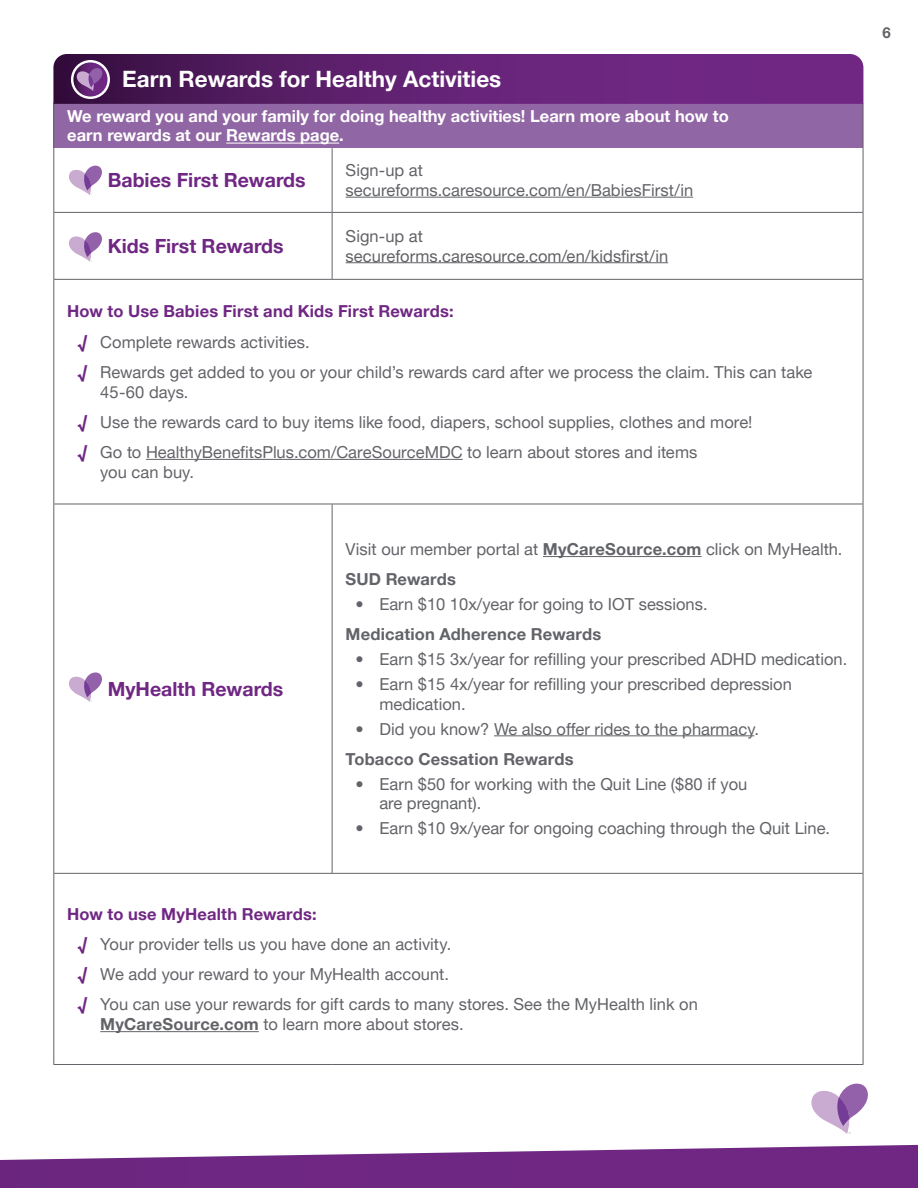
<style>
.page{position:relative;width:918px;height:1188px;background:#fff}
.page>*{position:absolute;margin:0;border:0;box-sizing:border-box;transform-origin:0 0}
.t1{font:700 22.5px "Helvetica Neue LT Pro";color:#fff}
.t2{font:700 19.5px "Helvetica Neue LT Pro";color:#702784}
.t3{font:16.5px/19.5px "Helvetica Neue LT Pro";color:#626368}
.t4{font:700 16.5px/19.5px "Helvetica Neue LT Pro";color:#fff}
.t5{font:700 16.5px "Helvetica Neue LT Pro";letter-spacing:.01em;color:#702784}
.t6{font:700 16.5px "Helvetica Neue LT Pro";letter-spacing:.01em;color:#626368}
.t7{font:16.5px/19.5px "Helvetica Neue LT Pro";letter-spacing:.005em;color:#606165}
.t8{font:700 15px "Helvetica Neue LT Pro";color:#626368}
.s1{font-weight:700;color:#702784}
.s2{font-weight:700}
</style>
<div class="page">
<svg style="left:0;top:1145px;width:918px;height:43px"></svg>
<svg style="left:811px;top:1083px;width:57px;height:51px"></svg>
<div style="left:54px;top:103px;width:809px;height:45px;background:#9166a4"></div>
<hr style="left:53px;top:103px;width:1px;height:45px;background:#626368">
<hr style="left:53px;top:148px;width:1px;height:64px;background:#626368">
<hr style="left:53px;top:212px;width:279px;height:1px;background:#626368">
<hr style="left:53px;top:213px;width:1px;height:66px;background:#626368">
<hr style="left:332px;top:212px;width:531px;height:1px;background:#626368">
<hr style="left:53px;top:504px;width:1px;height:369px;background:#626368">
<hr style="left:332px;top:148px;width:1px;height:64px;background:#626368">
<hr style="left:863px;top:148px;width:1px;height:64px;background:#626368">
<hr style="left:332px;top:213px;width:1px;height:66px;background:#626368">
<hr style="left:863px;top:213px;width:1px;height:66px;background:#626368">
<hr style="left:332px;top:504px;width:1px;height:369px;background:#626368">
<hr style="left:863px;top:504px;width:1px;height:369px;background:#626368">
<hr style="left:53px;top:873px;width:279px;height:1px;background:#626368">
<hr style="left:53px;top:874px;width:1px;height:190px;background:#626368">
<hr style="left:53px;top:1064px;width:279px;height:1px;background:#626368">
<hr style="left:332px;top:1064px;width:531px;height:1px;background:#626368">
<hr style="left:332px;top:873px;width:531px;height:1px;background:#626368">
<hr style="left:863px;top:874px;width:1px;height:190px;background:#626368">
<hr style="left:53px;top:279px;width:279px;height:1px;background:#626368">
<hr style="left:53px;top:280px;width:1px;height:224px;background:#626368">
<hr style="left:332px;top:279px;width:531px;height:1px;background:#626368">
<hr style="left:863px;top:280px;width:1px;height:224px;background:#626368">
<hr style="left:53px;top:504px;width:279px;height:1px;background:#626368">
<hr style="left:332px;top:504px;width:531px;height:1px;background:#626368">
<hr style="left:863px;top:103px;width:1px;height:45px;background:#606165">
<hr style="left:226px;top:143px;width:113px;height:1px;background:#fff">
<hr style="left:346px;top:197px;width:347px;height:1px;background:#626368">
<hr style="left:346px;top:262px;width:322px;height:1px;background:#606165">
<hr style="left:146px;top:459px;width:317px;height:1px;background:#626368">
<hr style="left:543px;top:556px;width:159px;height:1px;background:#626368">
<hr style="left:494px;top:735px;width:260px;height:1px;background:#626368">
<hr style="left:100px;top:1031px;width:159px;height:1px;background:#626368">
<svg style="left:69px;top:165px;width:33px;height:30px"></svg>
<svg style="left:69px;top:232px;width:33px;height:30px"></svg>
<svg style="left:69px;top:672px;width:33px;height:30px"></svg>
<svg style="left:53px;top:54px;width:810px;height:50px;background:#632573"></svg>
<h4 class="t1" style="left:122px;top:65px;width:381px">Earn Rewards for Healthy Activities</h4>
<p class="t4" style="left:67px;top:106px;width:663px">We reward you and your family for doing healthy activities! Learn more about how to earn rewards at our Rewards page.</p>
<p class="t2" style="left:108px;top:168px;width:199px">Babies First Rewards</p>
<p class="t3" style="left:346px;top:160px;width:349px">Sign-up at secureforms.caresource.com/en/BabiesFirst/in</p>
<p class="t2" style="left:108px;top:234px;width:177px">Kids First Rewards</p>
<p class="t7" style="left:346px;top:226px;width:324px">Sign-up at secureforms.caresource.com/en/kidsfirst/in</p>
<h5 class="t5" style="left:67px;top:301px;width:388px">How to Use Babies First and Kids First Rewards:</h5>
<p class="t3" style="left:78px;top:332px;width:233px"><span class="s1">√</span> Complete rewards activities.</p>
<p class="t3" style="left:100px;top:362px;width:714px;text-indent:-23px"><span class="s1">√</span> Rewards get added to you or your child’s rewards card after we process the claim. This can take<br>45-60 days.</p>
<p class="t3" style="left:78px;top:412px;width:676px"><span class="s1">√</span> Use the rewards card to buy items like food, diapers, school supplies, clothes and more!</p>
<p class="t3" style="left:100px;top:442px;width:599px;text-indent:-23px"><span class="s1">√</span> Go to HealthyBenefitsPlus.com/CareSourceMDC to learn about stores and items you can buy.</p>
<p class="t2" style="left:108px;top:677px;width:177px">MyHealth Rewards</p>
<p class="t3" style="left:346px;top:539px;width:498px">Visit our member portal at <span class="s2">MyCareSource.com</span> click on MyHealth.</p>
<h5 class="t6" style="left:346px;top:569px;width:112px">SUD Rewards</h5>
<p class="t3" style="left:355px;top:594px;width:354px">• Earn $10 10x/year for going to IOT sessions.</p>
<h5 class="t6" style="left:346px;top:624px;width:257px">Medication Adherence Rewards</h5>
<p class="t3" style="left:355px;top:649px;width:493px">• Earn $15 3x/year for refilling your prescribed ADHD medication.</p>
<p class="t3" style="left:379px;top:674px;width:414px;text-indent:-24px">• Earn $15 4x/year for refilling your prescribed depression medication.</p>
<p class="t3" style="left:355px;top:719px;width:405px">• Did you know? We also offer rides to the pharmacy.</p>
<h5 class="t6" style="left:346px;top:749px;width:230px">Tobacco Cessation Rewards</h5>
<p class="t3" style="left:379px;top:774px;width:369px;text-indent:-24px">• Earn $50 for working with the Quit Line ($80 if you are pregnant).</p>
<p class="t3" style="left:355px;top:818px;width:476px">• Earn $10 9x/year for ongoing coaching through the Quit Line.</p>
<h5 class="t5" style="left:67px;top:904px;width:251px">How to use MyHealth Rewards:</h5>
<p class="t3" style="left:78px;top:934px;width:375px"><span class="s1">√</span> Your provider tells us you have done an activity.</p>
<p class="t3" style="left:78px;top:964px;width:373px"><span class="s1">√</span> We add your reward to your MyHealth account.</p>
<p class="t3" style="left:100px;top:994px;width:599px;text-indent:-23px"><span class="s1">√</span> You can use your rewards for gift cards to many stores. See the MyHealth link on<br><span class="s2">MyCareSource.com</span> to learn more about stores.</p>
<p class="t8" style="left:883px;top:23px;width:10px">6</p>
</div>
